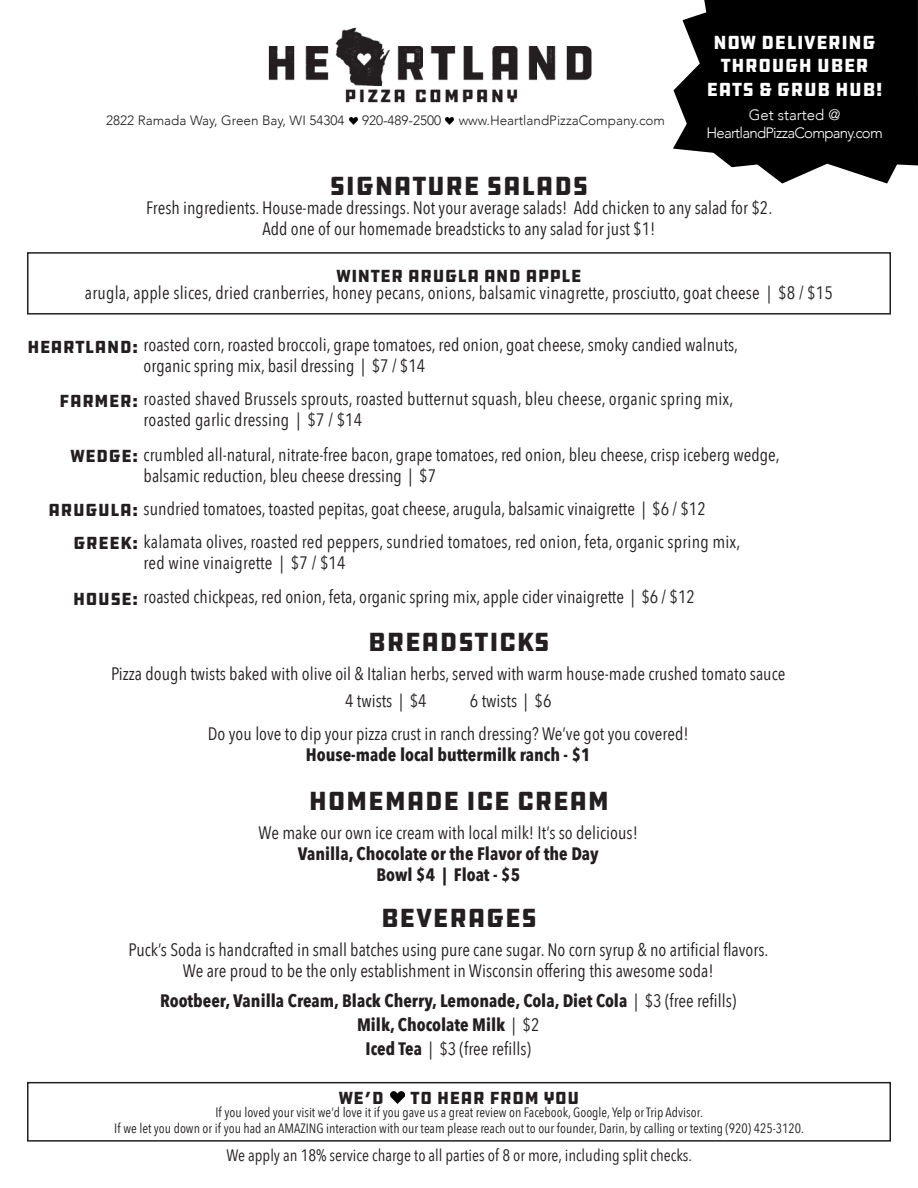
<style>
.page{position:relative;width:918px;height:1188px;background:#fff}
.page>*{position:absolute;margin:0;border:0;box-sizing:border-box;transform-origin:0 0}
.Section_Headline{font:27px "DDC Hardware";color:#231f20}
.t1{font:19.5px/23.4px "DDC Hardware";color:#fff;text-align:center}
.Menu_Item_Desctiptio{font:18px/21px "Avenir Next Condensed";color:#231f20}
.Menu_Item_Desctiptio-2{font:700 18px/21px "Avenir Next Condensed";color:#231f20;text-align:center}
.Section_Sub_Headline{font:18px "Avenir Next Condensed";color:#231f20}
.Menu_Item_Title{font:18px "DDC Hardware";color:#231f20}
.t2{font:16.5px "Avenir Next Condensed";color:#231f20}
.t3{font:300 15px "Avenir";letter-spacing:-.05em;color:#fff}
.t4{font:300 15px "Avenir";color:#fff}
.t5{font:13.5px/16.2px "Avenir Next Condensed";color:#231f20;text-align:center}
.t6{font:300 13.5px "Avenir";color:#231f20}
.s1{font-family:"DDC Hardware"}
.s2{font-weight:700}
.s3{font-weight:400}
</style>
<div class="page">
<img style="left:391px;top:1091px;width:14px;height:13px">
<div style="left:27px;top:1082px;width:864px;height:60px;border:2px solid #231f20"></div>
<svg style="left:673px;top:0;width:245px;height:184px;background:#232323"></svg>
<img style="left:269px;top:27px;width:323px;height:76px">
<svg style="left:350px;top:117px;width:7px;height:7px"></svg>
<svg style="left:446px;top:117px;width:7px;height:7px"></svg>
<div style="left:27px;top:252px;width:864px;height:63px;border:2px solid #231f20"></div>
<p class="t6" style="left:106px;top:112px;width:240px">2822 Ramada Way, Green Bay, WI 54304</p>
<p class="t6" style="left:362px;top:112px;width:81px">920-489-2500</p>
<p class="t6" style="left:459px;top:112px;width:208px">www.HeartlandPizzaCompany.com</p>
<p class="Section_Headline" style="left:329px;top:169px;width:261px">SIGNATURE SALADS</p>
<p class="t1" style="left:707px;top:31px;width:178px">NOW DELIVERING<br>THROUGH UBER<br>EATS &amp; GRUB HUB!</p>
<p class="t4" style="left:749px;top:106px;width:93px">Get started @</p>
<p class="t3" style="left:706px;top:124px;width:178px">HeartlandPizzaCompany.com</p>
<p class="Section_Sub_Headline" style="left:146px;top:193px;width:628px">Fresh ingredients. House-made dressings. Not your average salads! Add chicken to any salad for $2.</p>
<p class="Section_Sub_Headline" style="left:262px;top:214px;width:395px">Add one of our homemade breadsticks to any salad for just $1!</p>
<p class="Menu_Item_Title" style="left:336px;top:265px;width:247px">WINTER ARUGLA AND APPLE</p>
<p class="Menu_Item_Desctiptio" style="left:85px;top:281px;width:750px">arugla, apple slices, dried cranberries, honey pecans, onions, balsamic vinagrette, prosciutto, goat cheese | $8 / $15</p>
<p class="Menu_Item_Desctiptio" style="left:144px;top:334px;width:596px;text-indent:-117px"><span class="s1">HEARTLAND:</span> roasted corn, roasted broccoli, grape tomatoes, red onion, goat cheese, smoky candied walnuts, organic spring mix, basil dressing | $7 / $14</p>
<p class="Menu_Item_Desctiptio" style="left:144px;top:388px;width:591px;text-indent:-84px"><span class="s1">FARMER:</span> roasted shaved Brussels sprouts, roasted butternut squash, bleu cheese, organic spring mix, roasted garlic dressing | $7 / $14</p>
<p class="Menu_Item_Desctiptio" style="left:144px;top:443px;width:638px;text-indent:-73px"><span class="s1">WEDGE:</span> crumbled all-natural, nitrate-free bacon, grape tomatoes, red onion, bleu cheese, crisp iceberg wedge, balsamic reduction, bleu cheese dressing | $7</p>
<p class="Menu_Item_Desctiptio" style="left:48px;top:497px;width:659px"><span class="s1">ARUGULA:</span> sundried tomatoes, toasted pepitas, goat cheese, arugula, balsamic vinaigrette | $6 / $12</p>
<p class="Menu_Item_Desctiptio" style="left:144px;top:530px;width:598px;text-indent:-70px"><span class="s1">GREEK:</span> kalamata olives, roasted red peppers, sundried tomatoes, red onion, feta, organic spring mix, red wine vinaigrette | $7 / $14</p>
<p class="Menu_Item_Desctiptio" style="left:73px;top:586px;width:623px"><span class="s1">HOUSE:</span> roasted chickpeas, red onion, feta, organic spring mix, apple cider vinaigrette | $6 / $12</p>
<p class="Section_Headline" style="left:368px;top:625px;width:184px">BREADSTICKS</p>
<p class="Menu_Item_Desctiptio" style="left:111px;top:662px;width:676px">Pizza dough twists baked with olive oil &amp; Italian herbs, served with warm house-made crushed tomato sauce</p>
<p class="Menu_Item_Desctiptio" style="left:345px;top:689px;width:83px">4 twists | $4</p>
<p class="Menu_Item_Desctiptio" style="left:470px;top:689px;width:83px">6 twists | $6</p>
<p class="Menu_Item_Desctiptio" style="left:208px;top:722px;width:482px;text-align:center">Do you love to dip your pizza crust in ranch dressing? We’ve got you covered!<br><span class="s2">House-made local buttermilk ranch - $1</span></p>
<p class="Section_Headline" style="left:308px;top:784px;width:303px">HOMEMADE ICE CREAM</p>
<p class="Menu_Item_Desctiptio" style="left:259px;top:821px;width:381px">We make our own ice cream with local milk! It’s so delicious!</p>
<p class="Menu_Item_Desctiptio-2" style="left:298px;top:843px;width:303px">Vanilla, Chocolate or the Flavor of the Day<br>Bowl $4 | Float - $5</p>
<p class="Section_Headline" style="left:381px;top:901px;width:158px">BEVERAGES</p>
<p class="Menu_Item_Desctiptio" style="left:129px;top:938px;width:641px">Puck’s Soda is handcrafted in small batches using pure cane sugar. No corn syrup &amp; no artificial flavors.</p>
<p class="Menu_Item_Desctiptio" style="left:183px;top:959px;width:532px">We are proud to be the only establishment in Wisconsin offering this awesome soda!</p>
<p class="Menu_Item_Desctiptio-2" style="left:160px;top:990px;width:578px">Rootbeer, Vanilla Cream, Black Cherry, Lemonade, Cola, Diet Cola <span class="s3">| $3 (free refills)</span></p>
<p class="Menu_Item_Desctiptio-2" style="left:357px;top:1014px;width:184px">Milk, Chocolate Milk <span class="s3">| $2</span></p>
<p class="Menu_Item_Desctiptio" style="left:366px;top:1037px;width:167px"><span class="s2">Iced Tea</span> | $3 (free refills)</p>
<p class="Menu_Item_Title" style="left:338px;top:1086px;width:47px">WE’D</p>
<p class="Menu_Item_Title" style="left:410px;top:1086px;width:171px">TO HEAR FROM YOU</p>
<p class="t5" style="left:114px;top:1104px;width:691px">If you loved your visit we’d love it if you gave us a great review on Facebook, Google, Yelp or Trip Advisor.<br>If we let you down or if you had an AMAZING interaction with our team please reach out to our founder, Darin, by calling or texting (920) 425-3120.</p>
<p class="t2" style="left:226px;top:1141px;width:467px">We apply an 18% service charge to all parties of 8 or more, including split checks.</p>
</div>
